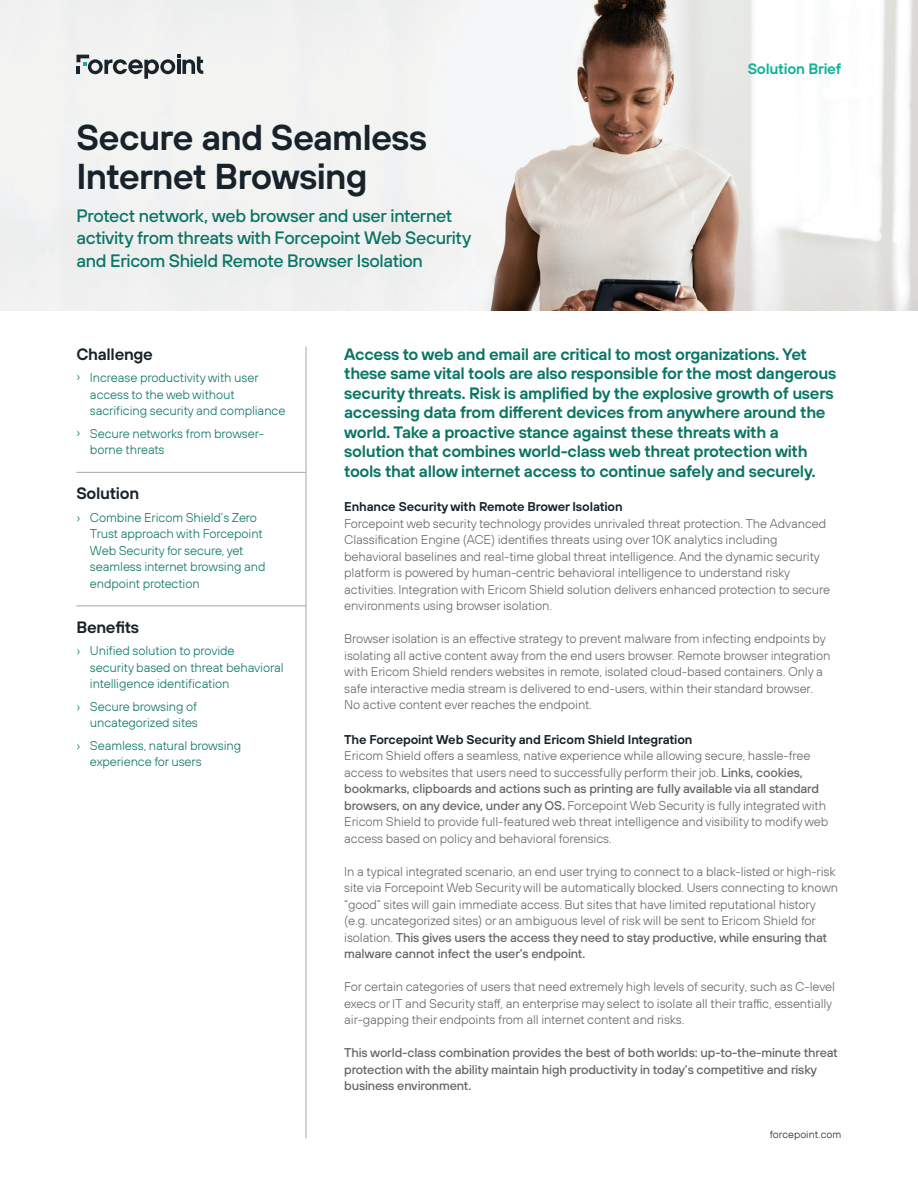
<style>
.page{position:relative;width:918px;height:1188px;background:#fff}
.page>*{position:absolute;margin:0;border:0;box-sizing:border-box;transform-origin:0 0}
.t1{font:600 36px/39px "TT Hoves";letter-spacing:-.02em;color:#17222a}
.t2{font:500 18px/22.5px "TT Hoves";letter-spacing:-.02em;color:#0a7565}
.t3{font:600 16.5px/19.5px "TT Hoves";letter-spacing:-.02em;color:#0a7565}
.t4{font:600 16.5px "TT Hoves";letter-spacing:-.02em;color:#17222a}
.t5{font:600 15px "TT Hoves";letter-spacing:-.015em;color:#12b09b}
.t6{font:300 12.75px/16.5px "TT Hoves";letter-spacing:-.01em;color:#62656a}
.t7{font:300 12.75px/16.5px "TT Hoves";letter-spacing:-.01em;color:#0a7565}
.t8{font:500 12.75px/16.5px "TT Hoves";letter-spacing:-.01em;color:#62656a}
.t9{font:600 12.75px "TT Hoves";letter-spacing:-.01em;color:#17222a}
.t10{font:300 10.5px "TT Hoves";letter-spacing:.01em;color:#17222a}
.s1{font-weight:500}
</style>
<div class="page">
<img style="left:0;top:0;width:918px;height:310px">
<svg style="left:76px;top:55px;width:127px;height:24px"></svg>
<hr style="left:76px;top:472px;width:230px;height:1px;background:#a7a8a9">
<hr style="left:76px;top:606px;width:230px;height:1px;background:#a7a8a9">
<hr style="left:306px;top:346px;width:1px;height:792px;background:#a7a8a9">
<h1 class="t1" style="left:76px;top:117px;width:352px">Secure and Seamless<br>Internet Browsing</h1>
<h2 class="t2" style="left:76px;top:204px;width:396px">Protect network, web browser and user internet activity from threats with Forcepoint Web Security and Ericom Shield Remote Browser Isolation</h2>
<p class="t5" style="left:748px;top:59px;width:95px">Solution Brief</p>
<p class="t4" style="left:76px;top:343px;width:78px">Challenge</p>
<p class="t7" style="left:90px;top:370px;width:197px;text-indent:-14px">› Increase productivity with user access to the web without sacrificing security and compliance</p>
<p class="t7" style="left:90px;top:425px;width:176px;text-indent:-14px">› Secure networks from browser&shy;borne threats</p>
<p class="t4" style="left:76px;top:483px;width:64px">Solution</p>
<p class="t7" style="left:90px;top:509px;width:177px;text-indent:-14px">› Combine Ericom Shield’s Zero<br>Trust approach with Forcepoint<br>Web Security for secure, yet seamless internet browsing and endpoint protection</p>
<p class="t4" style="left:76px;top:616px;width:64px">Benefits</p>
<p class="t7" style="left:90px;top:643px;width:195px;text-indent:-14px">› Unified solution to provide<br>security based on threat behavioral intelligence identification</p>
<p class="t7" style="left:76px;top:698px;width:123px;text-align:right">› Secure browsing of uncategorized sites</p>
<p class="t7" style="left:90px;top:737px;width:153px;text-indent:-14px">› Seamless, natural browsing experience for users</p>
<p class="t3" style="left:344px;top:344px;width:494px">Access to web and email are critical to most organizations. Yet these same vital tools are also responsible for the most dangerous security threats. Risk is amplified by the explosive growth of users accessing data from different devices from anywhere around the world. Take a proactive stance against these threats with a solution that combines world-class web threat protection with tools that allow internet access to continue safely and securely.</p>
<p class="t9" style="left:344px;top:499px;width:280px">Enhance Security with Remote Brower Isolation</p>
<p class="t6" style="left:344px;top:515px;width:488px">Forcepoint web security technology provides unrivaled threat protection. The Advanced Classification Engine (ACE) identifies threats using over 10K analytics including behavioral baselines and real-time global threat intelligence. And the dynamic security platform is powered by human-centric behavioral intelligence to understand risky activities. Integration with Ericom Shield solution delivers enhanced protection to secure environments using browser isolation.</p>
<p class="t6" style="left:344px;top:631px;width:488px">Browser isolation is an effective strategy to prevent malware from infecting endpoints by isolating all active content away from the end users browser. Remote browser integration with Ericom Shield renders websites in remote, isolated cloud-based containers. Only a safe interactive media stream is delivered to end-users, within their standard browser.<br>No active content ever reaches the endpoint.</p>
<p class="t9" style="left:344px;top:731px;width:350px">The Forcepoint Web Security and Ericom Shield Integration</p>
<p class="t6" style="left:344px;top:748px;width:486px">Ericom Shield offers a seamless, native experience while allowing secure, hassle-free access to websites that users need to successfully perform their job. <span class="s1">Links, cookies, bookmarks, clipboards and actions such as printing are fully available via all standard browsers, on any device, under any OS.</span> Forcepoint Web Security is fully integrated with Ericom Shield to provide full-featured web threat intelligence and visibility to modify web access based on policy and behavioral forensics.</p>
<p class="t6" style="left:344px;top:863px;width:496px">In a typical integrated scenario, an end user trying to connect to a black-listed or high-risk site via Forcepoint Web Security will be automatically blocked. Users connecting to known “good” sites will gain immediate access. But sites that have limited reputational history (e.g. uncategorized sites) or an ambiguous level of risk will be sent to Ericom Shield for isolation. <span class="s1">This gives users the access they need to stay productive, while ensuring that malware cannot infect the user’s endpoint.</span></p>
<p class="t6" style="left:344px;top:979px;width:492px">For certain categories of users that need extremely high levels of security, such as C-level execs or IT and Security staff, an enterprise may select to isolate all their traffic, essentially air-gapping their endpoints from all internet content and risks.</p>
<p class="t8" style="left:344px;top:1044px;width:495px">This world-class combination provides the best of both worlds: up-to-the-minute threat protection with the ability maintain high productivity in today’s competitive and risky business environment.</p>
<p class="t10" style="left:770px;top:1128px;width:73px">forcepoint.com</p>
</div>
